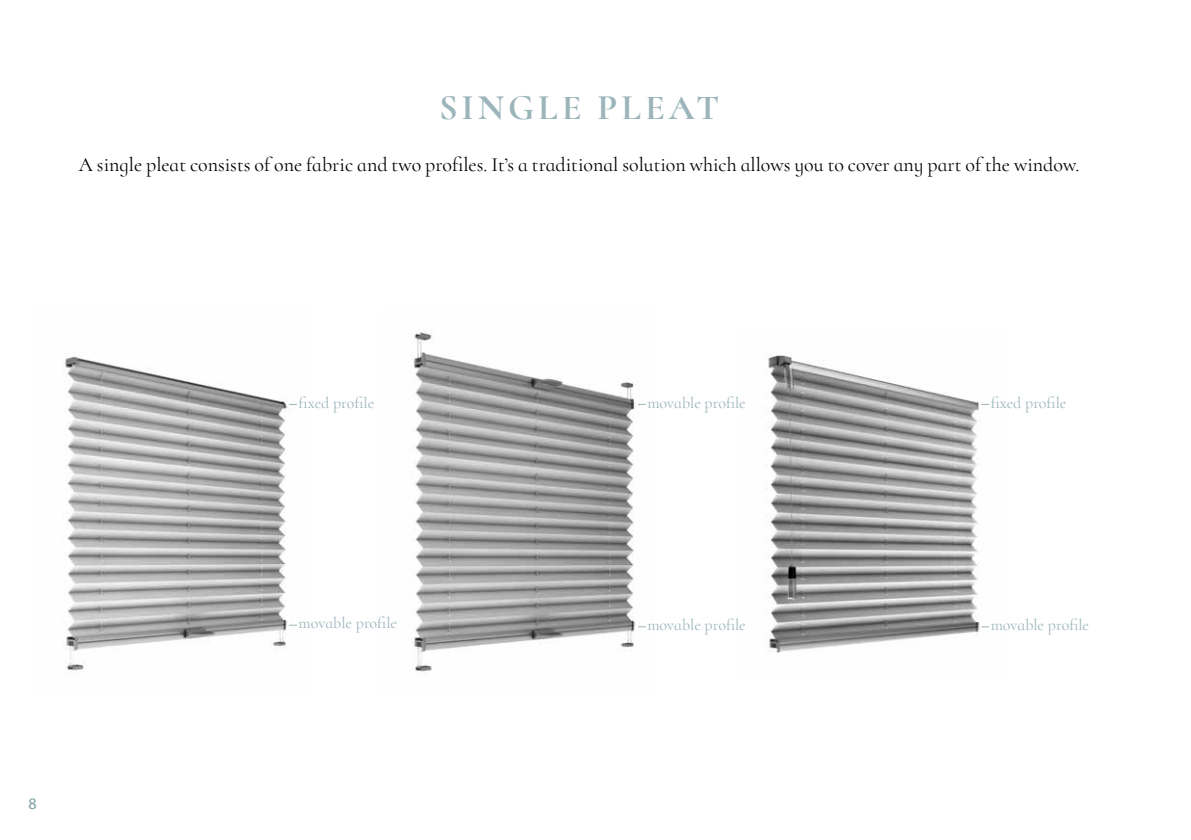
<style>
.page{position:relative;width:1191px;height:840px;background:#fff}
.page>*{position:absolute;margin:0;border:0;box-sizing:border-box;transform-origin:0 0}
.t1{font:700 36px "Cormorant Infant";letter-spacing:.11em;color:#9bb5bb}
.t2{font:20px "Cormorant Infant";color:#000}
.t3{font:16px "Cormorant Infant";color:#9bb5bb}
.t4{font:16px "Myriad Pro";color:#7a9da7}
</style>
<div class="page">
<img style="left:63px;top:354px;width:235px;height:320px">
<img style="left:411px;top:330px;width:235px;height:343px">
<img style="left:765px;top:355px;width:225px;height:298px">
<h1 class="t1" style="left:439px;top:85px;width:282px">SINGLE PLEAT</h1>
<p class="t2" style="left:79px;top:152px;width:1002px">A single pleat consists of one fabric and two profiles. It’s a traditional solution which allows you to cover any part of the window.</p>
<p class="t4" style="left:28px;top:793px;width:10px">8</p>
<p class="t3" style="left:298px;top:392px;width:77px">fixed profile</p>
<p class="t3" style="left:647px;top:392px;width:100px">movable profile</p>
<p class="t3" style="left:990px;top:392px;width:77px">fixed profile</p>
<p class="t3" style="left:298px;top:613px;width:100px">movable profile</p>
<p class="t3" style="left:647px;top:614px;width:100px">movable profile</p>
<p class="t3" style="left:990px;top:614px;width:100px">movable profile</p>
</div>
